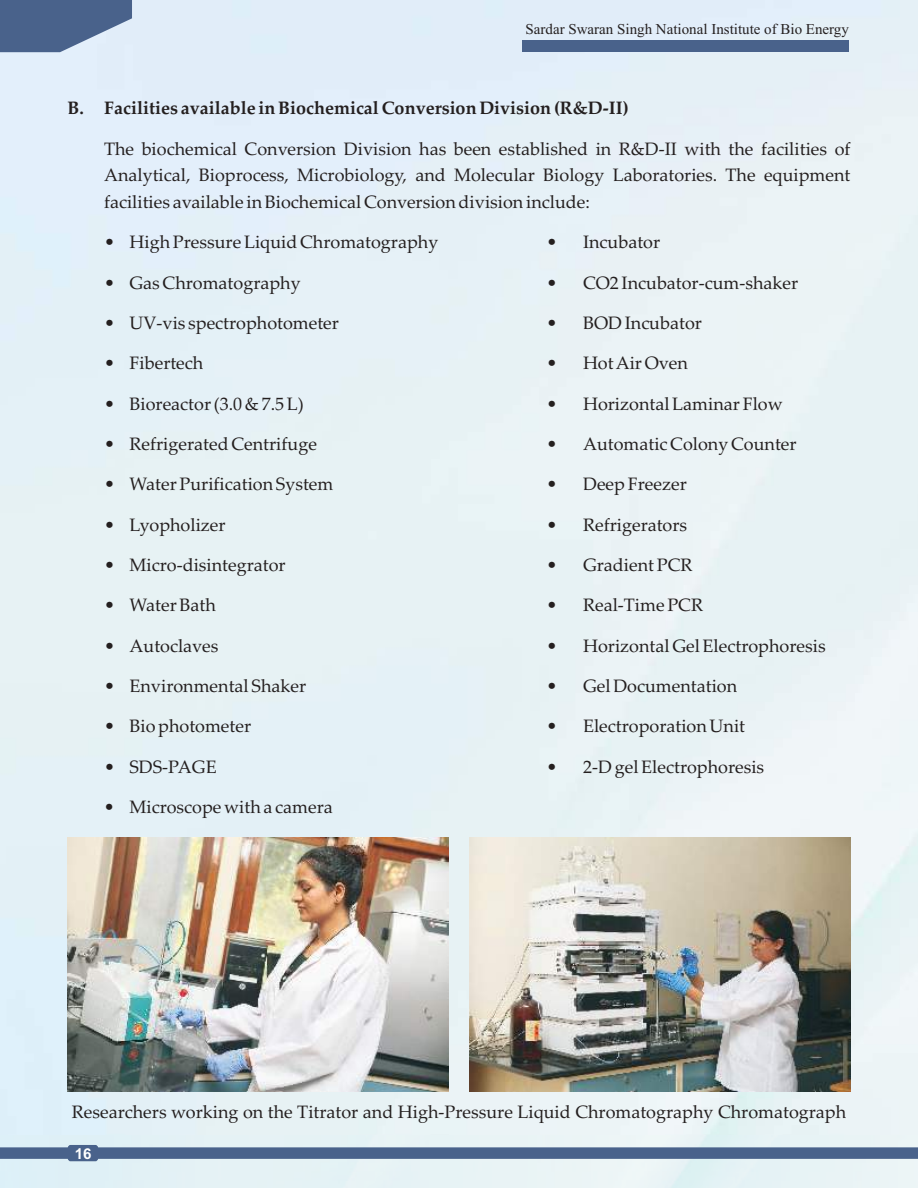
<style>
.page{position:relative;width:918px;height:1188px;background:#fff}
.page>*{position:absolute;margin:0;border:0;box-sizing:border-box;transform-origin:0 0}
.t1{font:18px/26.7px "Palatino Linotype";color:#241f1f;text-align:justify}
.t2{font:700 18px "Palatino Linotype";color:#241f1f}
.t3{font:15px "Times New Roman";color:#241f1f}
.t4{font:700 15px "Arial";color:#fff}
</style>
<div class="page">
<div style="left:0;top:0;width:918px;height:1136px;background:#e7f1f6"></div>
<div style="left:523px;top:41px;width:326px;height:11px;background:#49628b"></div>
<svg style="left:0;top:1145px;width:918px;height:16px;background:#7389a7"></svg>
<svg style="left:0;top:0;width:132px;height:52px;background:#637a9e"></svg>
<img style="left:68px;top:838px;width:380px;height:253px">
<img style="left:470px;top:838px;width:381px;height:253px">
<p class="t3" style="left:526px;top:24px;width:325px">Sardar Swaran Singh National Institute of Bio Energy</p>
<p class="t2" style="left:67px;top:101px;width:563px">B. Facilities available in Biochemical Conversion Division (R&amp;D-II)</p>
<p class="t1" style="left:104px;top:137px;width:748px">The biochemical Conversion Division has been established in R&amp;D-II with the facilities of Analytical, Bioprocess, Microbiology, and Molecular Biology Laboratories. The equipment facilities available in Biochemical Conversion division include:</p>
<p class="t1" style="left:104px;top:231px;width:336px">• High Pressure Liquid Chromatography</p>
<p class="t1" style="left:104px;top:271px;width:198px">• Gas Chromatography</p>
<p class="t1" style="left:104px;top:312px;width:237px">• UV-vis spectrophotometer</p>
<p class="t1" style="left:104px;top:352px;width:101px">• Fibertech</p>
<p class="t1" style="left:104px;top:392px;width:201px">• Bioreactor (3.0 &amp; 7.5 L)</p>
<p class="t1" style="left:104px;top:433px;width:214px">• Refrigerated Centrifuge</p>
<p class="t1" style="left:104px;top:473px;width:231px">• Water Purification System</p>
<p class="t1" style="left:104px;top:513px;width:123px">• Lyopholizer</p>
<p class="t1" style="left:104px;top:554px;width:183px">• Micro-disintegrator</p>
<p class="t1" style="left:104px;top:594px;width:113px">• Water Bath</p>
<p class="t1" style="left:104px;top:634px;width:116px">• Autoclaves</p>
<p class="t1" style="left:104px;top:675px;width:204px">• Environmental Shaker</p>
<p class="t1" style="left:104px;top:715px;width:149px">• Bio photometer</p>
<p class="t1" style="left:104px;top:755px;width:114px">• SDS-PAGE</p>
<p class="t1" style="left:104px;top:796px;width:230px">• Microscope with a camera</p>
<p class="t1" style="left:546px;top:231px;width:115px">• Incubator</p>
<p class="t1" style="left:546px;top:271px;width:253px">• CO2 Incubator-cum-shaker</p>
<p class="t1" style="left:546px;top:312px;width:157px">• BOD Incubator</p>
<p class="t1" style="left:546px;top:352px;width:143px">• Hot Air Oven</p>
<p class="t1" style="left:546px;top:392px;width:238px">• Horizontal Laminar Flow</p>
<p class="t1" style="left:546px;top:433px;width:252px">• Automatic Colony Counter</p>
<p class="t1" style="left:547px;top:473px;width:142px">• Deep Freezer</p>
<p class="t1" style="left:547px;top:513px;width:142px">• Refrigerators</p>
<p class="t1" style="left:547px;top:554px;width:147px">• Gradient PCR</p>
<p class="t1" style="left:547px;top:594px;width:158px">• Real-Time PCR</p>
<p class="t1" style="left:547px;top:634px;width:281px">• Horizontal Gel Electrophoresis</p>
<p class="t1" style="left:547px;top:675px;width:192px">• Gel Documentation</p>
<p class="t1" style="left:547px;top:715px;width:200px">• Electroporation Unit</p>
<p class="t1" style="left:547px;top:755px;width:219px">• 2-D gel Electrophoresis</p>
<p class="t1" style="left:72px;top:1101px;width:776px">Researchers working on the Titrator and High-Pressure Liquid Chromatography Chromatograph</p>
<p class="t4" style="left:75px;top:1148px;width:18px">16</p>
</div>
